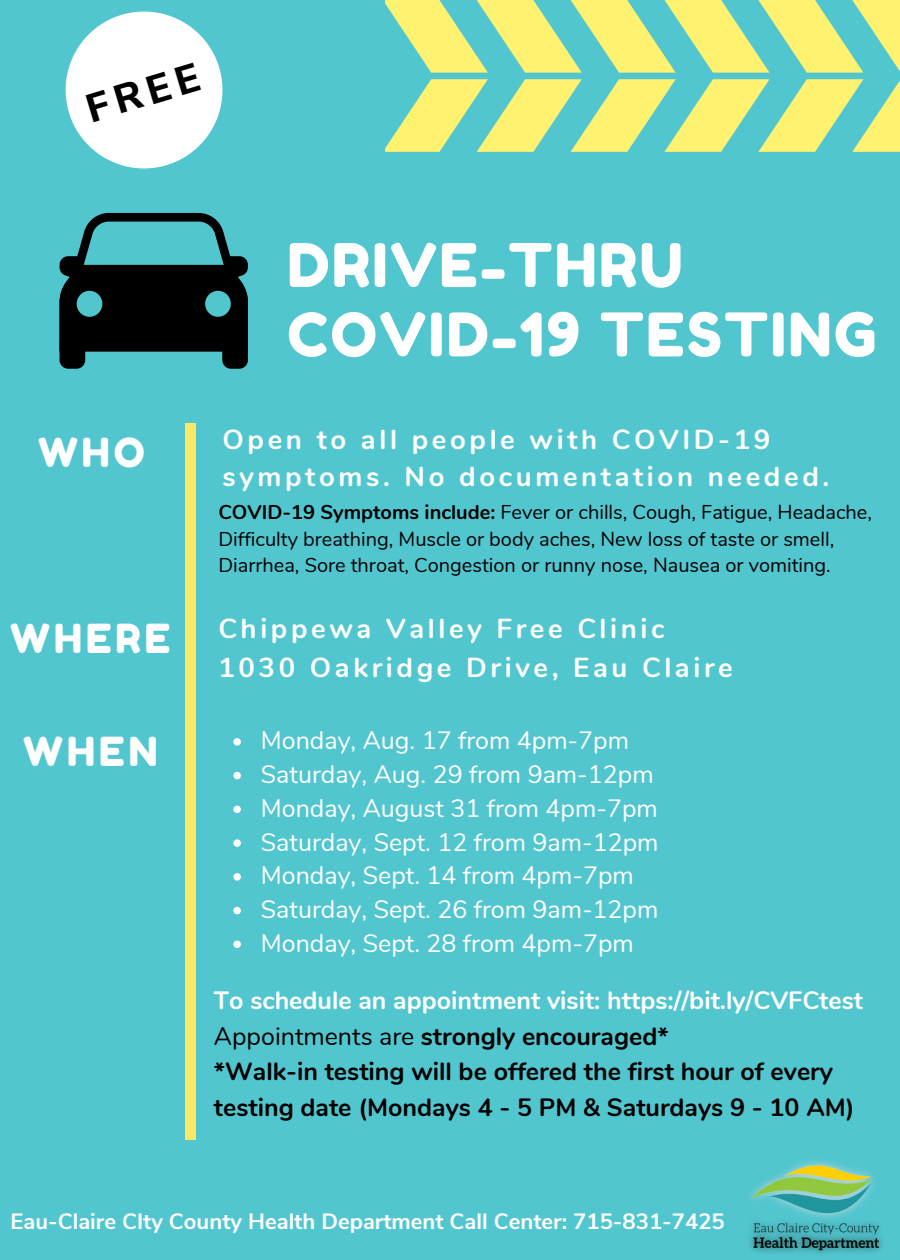
<style>
.page{position:relative;width:900px;height:1260px;background:#52c6cf}
.page>*{position:absolute;margin:0;border:0;box-sizing:border-box;transform-origin:0 0}
.t1{font:60px/69.5px "Fredoka One";letter-spacing:.04em;color:#fff}
.t2{font:40px "Fredoka One";letter-spacing:.1em;color:#fff}
.t3{font:800 40px "Nunito Sans";color:#000}
.t4{font:700 27.5px/39.5px "Nunito";letter-spacing:.13em;color:#fff}
.t5{font:25px/33.8px "Nunito";color:#fff}
.t6{font:700 25px/35.5px "Nunito";color:#000}
.t7{font:700 22px "Nunito Sans";color:#fff}
.t8{font:20px/26.2px "Nunito";color:#000}
.s1{font-weight:700}
.s2{font-family:"Fredoka One";font-weight:400;font-size:40px}
.s3{color:#fff}
.s4{font-weight:400}
</style>
<div class="page">
<svg style="left:385px;top:0;width:515px;height:73px"></svg>
<svg style="left:385px;top:79px;width:515px;height:73px"></svg>
<div style="left:185px;top:423px;width:10px;height:717px;background:#fde866"></div>
<svg style="left:66px;top:12px;width:156px;height:156px"></svg>
<svg style="left:60px;top:213px;width:188px;height:156px"></svg>
<svg style="left:233px;top:738px;width:8px;height:8px"></svg>
<svg style="left:233px;top:772px;width:8px;height:7px"></svg>
<svg style="left:233px;top:806px;width:8px;height:7px"></svg>
<svg style="left:233px;top:839px;width:8px;height:8px"></svg>
<svg style="left:233px;top:873px;width:8px;height:8px"></svg>
<svg style="left:233px;top:907px;width:8px;height:7px"></svg>
<svg style="left:233px;top:941px;width:8px;height:7px"></svg>
<img style="left:750px;top:1161px;width:132px;height:93px">
<h2 class="t3" style="left:79px;top:84px;width:118px;rotate:-17deg">FREE</h2>
<h2 class="t2" style="left:38px;top:428px;width:108px">WHO</h2>
<h1 class="t1" style="left:287px;top:230px;width:591px">DRIVE-THRU<br>COVID-19 TESTING</h1>
<p class="t4" style="left:222px;top:420px;width:549px">Open to all people with COVID-19</p>
<p class="t4" style="left:222px;top:458px;width:608px">symptoms. No documentation needed.</p>
<p class="t8" style="left:218px;top:500px;width:655px"><span class="s1">COVID-19 Symptoms include:</span> Fever or chills, Cough, Fatigue, Headache,<br>Difficulty breathing, Muscle or body aches, New loss of taste or smell,<br>Diarrhea, Sore throat, Congestion or runny nose, Nausea or vomiting.</p>
<p class="t4" style="left:218px;top:609px;width:516px;text-indent:-208px"><span class="s2">WHERE</span> Chippewa Valley Free Clinic<br>1030 Oakridge Drive, Eau Claire</p>
<h2 class="t2" style="left:23px;top:727px;width:136px">WHEN</h2>
<p class="t5" style="left:261px;top:724px;width:399px">Monday, Aug. 17 from 4pm-7pm<br>Saturday, Aug. 29 from 9am-12pm<br>Monday, August 31 from 4pm-7pm<br>Saturday, Sept. 12 from 9am-12pm<br>Monday, Sept. 14 from 4pm-7pm<br>Saturday, Sept. 26 from 9am-12pm<br>Monday, Sept. 28 from 4pm-7pm</p>
<p class="t6" style="left:214px;top:983px;width:651px"><span class="s3">To schedule an appointment visit: https://bit.ly/CVFCtest </span><span class="s4">Appointments are</span> strongly encouraged*<br>*Walk-in testing will be offered the first hour of every testing date (Mondays 4 - 5 PM &amp; Saturdays 9 - 10 AM)</p>
<p class="t7" style="left:10px;top:1207px;width:716px">Eau-Claire CIty County Health Department Call Center: 715-831-7425</p>
</div>
